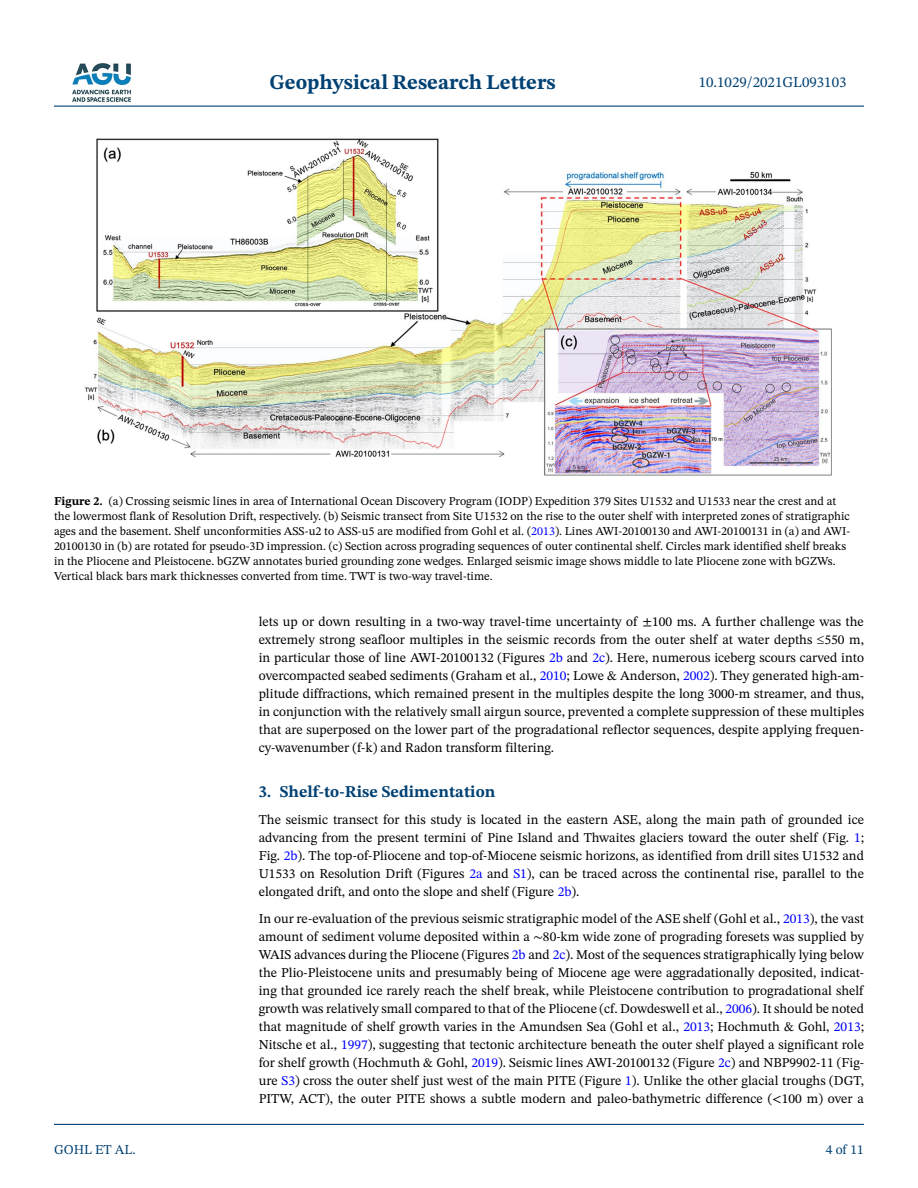
<style>
.page{position:relative;width:918px;height:1188px;background:#fff}
.page>*{position:absolute;margin:0;border:0;box-sizing:border-box;transform-origin:0 0}
.t1{font:700 21px "STIX Two Text";color:#004174}
.t2{font:700 16.5px "STIX Two Text";color:#004174}
.t3{font:15px "STIX Two Text";color:#004174}
.t4{font:13.5px/18px "STIX Two Text";color:#000;text-align:justify}
.t5{font:13.5px "STIX Two Text";color:#004174}
.t6{font:12px/15px "STIX Two Text";color:#000}
.s1{font-weight:700}
.s2{color:#00f}
.s3{font-family:"STIX Two Math"}
</style>
<div class="page">
<hr style="left:54px;top:106px;width:810px;height:1px;background:#004174">
<hr style="left:54px;top:1124px;width:810px;height:1px;background:#004174">
<img style="left:72px;top:63px;width:59px;height:39px">
<img style="left:84px;top:138px;width:748px;height:338px">
<h1 class="t1" style="left:269px;top:67px;width:288px">Geophysical Research Letters</h1>
<p class="t3" style="left:699px;top:72px;width:149px">10.1029/2021GL093103</p>
<p class="t6" style="left:54px;top:493px;width:798px"><span class="s1">Figure 2.</span> (a) Crossing seismic lines in area of International Ocean Discovery Program (IODP) Expedition 379 Sites U1532 and U1533 near the crest and at the lowermost flank of Resolution Drift, respectively. (b) Seismic transect from Site U1532 on the rise to the outer shelf with interpreted zones of stratigraphic ages and the basement. Shelf unconformities ASS-u2 to ASS-u5 are modified from Gohl et al. (<span class="s2">2013</span>). Lines AWI-20100130 and AWI-20100131 in (a) and AWI-20100130 in (b) are rotated for pseudo-3D impression. (c) Section across prograding sequences of outer continental shelf. Circles mark identified shelf breaks in the Pliocene and Pleistocene. bGZW annotates buried grounding zone wedges. Enlarged seismic image shows middle to late Pliocene zone with bGZWs.<br>Vertical black bars mark thicknesses converted from time. TWT is two-way travel-time.</p>
<p class="t5" style="left:54px;top:1140px;width:83px">GOHL ET AL.</p>
<p class="t4" style="left:259px;top:613px;width:607px">lets up or down resulting in a two-way travel-time uncertainty of ±100 ms. A further challenge was the extremely strong seafloor multiples in the seismic records from the outer shelf at water depths ≤550 m, in particular those of line AWI-20100132 (Figures <span class="s2">2b</span> and <span class="s2">2c</span>). Here, numerous iceberg scours carved into overcompacted seabed sediments (Graham et al., <span class="s2">2010</span>; Lowe &amp; Anderson, <span class="s2">2002</span>). They generated high-am&shy;plitude diffractions, which remained present in the multiples despite the long 3000-m streamer, and thus, in conjunction with the relatively small airgun source, prevented a complete suppression of these multiples that are superposed on the lower part of the progradational reflector sequences, despite applying frequen&shy;cy-wavenumber (f-k) and Radon transform filtering.</p>
<p class="t2" style="left:259px;top:780px;width:238px">3. Shelf-to-Rise Sedimentation</p>
<p class="t4" style="left:259px;top:811px;width:607px">The seismic transect for this study is located in the eastern ASE, along the main path of grounded ice advancing from the present termini of Pine Island and Thwaites glaciers toward the outer shelf (Fig. <span class="s2">1</span>; Fig. <span class="s2">2b</span>). The top-of-Pliocene and top-of-Miocene seismic horizons, as identified from drill sites U1532 and U1533 on Resolution Drift (Figures <span class="s2">2a</span> and <span class="s2">S1</span>), can be traced across the continental rise, parallel to the elongated drift, and onto the slope and shelf (Figure <span class="s2">2b</span>).</p>
<p class="t4" style="left:259px;top:910px;width:607px">In our re-evaluation of the previous seismic stratigraphic model of the ASE shelf (Gohl et al., <span class="s2">2013</span>), the vast amount of sediment volume deposited within a <span class="s3">∼</span>80-km wide zone of prograding foresets was supplied by WAIS advances during the Pliocene (Figures <span class="s2">2b</span> and <span class="s2">2c</span>). Most of the sequences stratigraphically lying below the Plio-Pleistocene units and presumably being of Miocene age were aggradationally deposited, indicat&shy;ing that grounded ice rarely reach the shelf break, while Pleistocene contribution to progradational shelf growth was relatively small compared to that of the Pliocene (cf. Dowdeswell et al., <span class="s2">2006</span>). It should be noted that magnitude of shelf growth varies in the Amundsen Sea (Gohl et al., <span class="s2">2013</span>; Hochmuth &amp; Gohl, <span class="s2">2013</span>; Nitsche et al., <span class="s2">1997</span>), suggesting that tectonic architecture beneath the outer shelf played a significant role for shelf growth (Hochmuth &amp; Gohl, <span class="s2">2019</span>). Seismic lines AWI-20100132 (Figure <span class="s2">2c</span>) and NBP9902-11 (Fig&shy;ure <span class="s2">S3</span>) cross the outer shelf just west of the main PITE (Figure <span class="s2">1</span>). Unlike the other glacial troughs (DGT, PITW, ACT), the outer PITE shows a subtle modern and paleo-bathymetric difference (&lt;100 m) over a</p>
<p class="t5" style="left:826px;top:1140px;width:40px">4 of 11</p>
</div>
